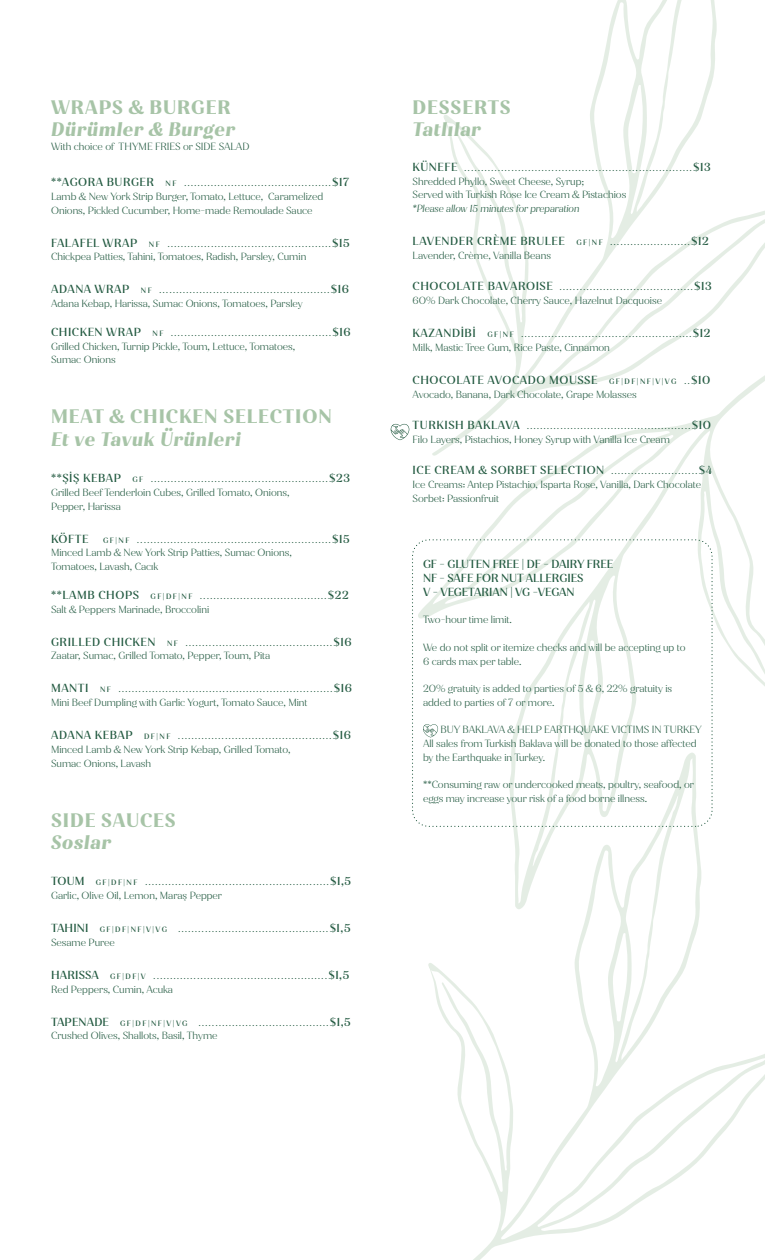
<style>
.page{position:relative;width:765px;height:1260px;background:#fff}
.page>*{position:absolute;margin:0;border:0;box-sizing:border-box;transform-origin:0 0}
.t1{font:700 18.75px "Jazmin Alt";letter-spacing:.05em;color:#a7c4a7}
.t2{font:italic 700 18.75px "Jazmin Alt";letter-spacing:.05em;color:#a7c4a7}
.t3{font:500 11.25px "Jazmin Alt";letter-spacing:.05em;color:#235a41}
.t4{font:500 11.25px/13.8px "Jazmin Alt";color:#235a41}
.t5{font:300 10px/13.8px "Jazmin Alt";color:#235a41}
.t6{font:italic 300 10px "Jazmin Alt";color:#235a41}
.t7{font:500 7.5px "Jazmin Alt";letter-spacing:.2em;color:#235a41}
.s1{font-size:11.25px}
.s2{font-size:7.5px}
</style>
<div class="page">
<svg style="left:428px;top:909px;width:337px;height:351px"></svg>
<svg style="left:443px;top:0;width:322px;height:358px"></svg>
<svg style="left:418px;top:358px;width:347px;height:551px"></svg>
<div style="left:412px;top:539px;width:301px;height:288px;border:1px dashed #235a41;border-radius:16px"></div>
<svg style="left:391px;top:424px;width:18px;height:16px"></svg>
<svg style="left:423px;top:724px;width:15px;height:13px"></svg>
<h1 class="t1" style="left:51px;top:95px;width:181px">WRAPS &amp; BURGER</h1>
<h1 class="t2" style="left:51px;top:118px;width:185px">Dürümler &amp; Burger</h1>
<p class="t5" style="left:51px;top:140px;width:200px">With choice of THYME FRIES or SIDE SALAD</p>
<p class="t7" style="left:51px;top:179px;width:300px"><span class="s1">**AGORA BURGER</span> NF ............................................<span class="s1">$17</span></p>
<p class="t5" style="left:51px;top:190px;width:274px">Lamb &amp; New York Strip Burger, Tomato, Lettuce, Caramelized<br>Onions, Pickled Cucumber, Home-made Remoulade Sauce</p>
<p class="t7" style="left:51px;top:239px;width:300px"><span class="s1">FALAFEL WRAP</span> NF .................................................<span class="s1">$15</span></p>
<p class="t5" style="left:51px;top:250px;width:257px">Chickpea Patties, Tahini, Tomatoes, Radish, Parsley, Cumin</p>
<p class="t7" style="left:51px;top:286px;width:300px"><span class="s1">ADANA WRAP</span> NF ...................................................<span class="s1">$16</span></p>
<p class="t5" style="left:51px;top:297px;width:253px">Adana Kebap, Harissa, Sumac Onions, Tomatoes, Parsley</p>
<p class="t7" style="left:51px;top:329px;width:301px"><span class="s1">CHICKEN WRAP</span> NF ................................................<span class="s1">$16</span></p>
<p class="t5" style="left:51px;top:339px;width:246px">Grilled Chicken, Turnip Pickle, Toum, Lettuce, Tomatoes,<br>Sumac Onions</p>
<h1 class="t1" style="left:51px;top:405px;width:282px">MEAT &amp; CHICKEN SELECTION</h1>
<h1 class="t2" style="left:51px;top:428px;width:191px">Et ve Tavuk Ürünleri</h1>
<p class="t7" style="left:51px;top:475px;width:301px"><span class="s1">**ŞİŞ KEBAP</span> GF .....................................................<span class="s1">$23</span></p>
<p class="t5" style="left:51px;top:486px;width:240px">Grilled Beef Tenderloin Cubes, Grilled Tomato, Onions,<br>Pepper, Harissa</p>
<p class="t4" style="left:51px;top:532px;width:39px">KÖFTE</p>
<p class="t7" style="left:103px;top:535px;width:248px">GF|NF ..........................................................<span class="s1">$15</span></p>
<p class="t5" style="left:51px;top:546px;width:242px">Minced Lamb &amp; New York Strip Patties, Sumac Onions,<br>Tomatoes, Lavash, Cacık</p>
<p class="t7" style="left:51px;top:592px;width:299px"><span class="s1">**LAMB CHOPS</span> GF|DF|NF ......................................<span class="s1">$22</span></p>
<p class="t5" style="left:51px;top:602px;width:160px">Salt &amp; Peppers Marinade, Broccolini</p>
<p class="t7" style="left:51px;top:638px;width:302px"><span class="s1">GRILLED CHICKEN</span> NF ............................................<span class="s1">$16</span></p>
<p class="t5" style="left:51px;top:649px;width:221px">Zaatar, Sumac, Grilled Tomato, Pepper, Toum, Pita</p>
<p class="t7" style="left:51px;top:685px;width:302px"><span class="s1">MANTI</span> NF ................................................................<span class="s1">$16</span></p>
<p class="t5" style="left:51px;top:696px;width:258px">Mini Beef Dumpling with Garlic Yogurt, Tomato Sauce, Mint</p>
<p class="t7" style="left:51px;top:732px;width:301px"><span class="s1">ADANA KEBAP</span> DF|NF ..............................................<span class="s1">$16</span></p>
<p class="t5" style="left:51px;top:743px;width:241px">Minced Lamb &amp; New York Strip Kebap, Grilled Tomato,<br>Sumac Onions, Lavash</p>
<h1 class="t1" style="left:51px;top:808px;width:126px">SIDE SAUCES</h1>
<h1 class="t2" style="left:51px;top:831px;width:61px">Soslar</h1>
<p class="t7" style="left:51px;top:878px;width:302px"><span class="s1">TOUM</span> GF|DF|NF .......................................................<span class="s1">$1,5</span></p>
<p class="t5" style="left:51px;top:889px;width:173px">Garlic, Olive Oil, Lemon, Maraş Pepper</p>
<p class="t7" style="left:51px;top:925px;width:118px"><span class="s1">TAHINI</span> GF|DF|NF|V|VG</p>
<p class="t7" style="left:178px;top:925px;width:174px">.............................................<span class="s1">$1,5</span></p>
<p class="t5" style="left:51px;top:936px;width:65px">Sesame Puree</p>
<p class="t7" style="left:51px;top:972px;width:300px"><span class="s1">HARISSA</span> GF|DF|V ....................................................<span class="s1">$1,5</span></p>
<p class="t5" style="left:51px;top:982px;width:124px">Red Peppers, Cumin, Acuka</p>
<p class="t7" style="left:51px;top:1018px;width:138px"><span class="s1">TAPENADE</span> GF|DF|NF|V|VG</p>
<p class="t7" style="left:199px;top:1018px;width:153px">.......................................<span class="s1">$1,5</span></p>
<p class="t5" style="left:51px;top:1029px;width:168px">Crushed Olives, Shallots, Basil, Thyme</p>
<h1 class="t1" style="left:413px;top:95px;width:100px">DESSERTS</h1>
<h1 class="t2" style="left:413px;top:118px;width:70px">Tatlılar</h1>
<p class="t7" style="left:413px;top:164px;width:300px"><span class="s1">KÜNEFE</span> ....................................................................<span class="s1">$13</span></p>
<p class="t5" style="left:413px;top:174px;width:215px">Shredded Phyllo, Sweet Cheese, Syrup;<br>Served with Turkish Rose Ice Cream &amp; Pistachios</p>
<p class="t6" style="left:413px;top:203px;width:168px">*Please allow 15 minutes for preparation</p>
<p class="t7" style="left:413px;top:238px;width:298px"><span class="s1">LAVENDER CRÈME BRULEE</span> GF|NF ........................<span class="s1">$12</span></p>
<p class="t5" style="left:413px;top:249px;width:140px">Lavender, Crème, Vanilla Beans</p>
<p class="t7" style="left:413px;top:283px;width:301px"><span class="s1">CHOCOLATE BAVAROISE</span> ........................................<span class="s1">$13</span></p>
<p class="t5" style="left:413px;top:294px;width:251px">60% Dark Chocolate, Cherry Sauce, Hazelnut Dacquoise</p>
<p class="t7" style="left:413px;top:330px;width:299px"><span class="s1">KAZANDİBİ</span> GF|NF ...................................................<span class="s1">$12</span></p>
<p class="t5" style="left:413px;top:341px;width:199px">Milk, Mastic Tree Gum, Rice Paste, Cinnamon</p>
<p class="t3" style="left:413px;top:373px;width:299px">CHOCOLATE AVOCADO MOUSSE <span class="s2">GF|DF|NF|V|VG ..</span>$10</p>
<p class="t5" style="left:413px;top:387px;width:226px">Avocado, Banana, Dark Chocolate, Grape Molasses</p>
<p class="t7" style="left:413px;top:422px;width:300px"><span class="s1">TURKISH BAKLAVA</span> .................................................<span class="s1">$10</span></p>
<p class="t5" style="left:413px;top:433px;width:259px">Filo Layers, Pistachios, Honey Syrup with Vanilla Ice Cream</p>
<p class="t3" style="left:413px;top:464px;width:301px">ICE CREAM &amp; SORBET SELECTION <span class="s2">..........................</span>$4</p>
<p class="t5" style="left:413px;top:478px;width:290px">Ice Creams: Antep Pistachio, Isparta Rose, Vanilla, Dark Chocolate<br>Sorbet: Passionfruit</p>
<p class="t4" style="left:423px;top:558px;width:192px">GF - GLUTEN FREE | DF - DAIRY FREE<br>NF - SAFE FOR NUT ALLERGIES<br>V - VEGETARIAN | VG -VEGAN</p>
<p class="t5" style="left:423px;top:613px;width:90px">Two-hour time limit.</p>
<p class="t5" style="left:423px;top:640px;width:264px">We do not split or itemize checks and will be accepting up to<br>6 cards max per table.</p>
<p class="t5" style="left:423px;top:682px;width:251px">20% gratuity is added to parties of 5 &amp; 6, 22% gratuity is added to parties of 7 or more.</p>
<p class="t5" style="left:423px;top:723px;width:280px;text-indent:18px">BUY BAKLAVA &amp; HELP EARTHQUAKE VICTIMS IN TURKEY<br>All sales from Turkish Baklava will be donated to those affected by the Earthquake in Turkey.</p>
<p class="t5" style="left:423px;top:778px;width:273px">**Consuming raw or undercooked meats, poultry, seafood, or eggs may increase your risk of a food borne illness.</p>
</div>
